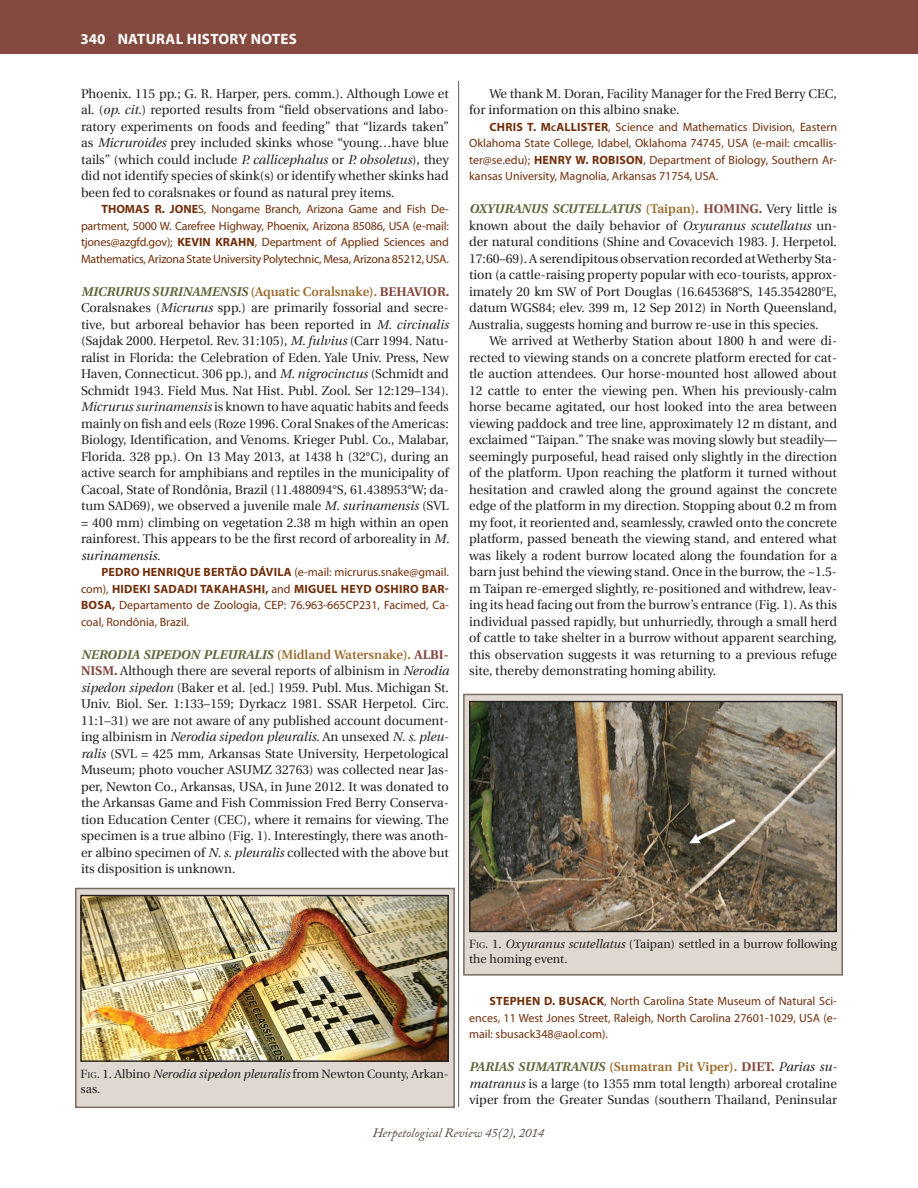
<style>
.page{position:relative;width:918px;height:1188px;background:#fff}
.page>*{position:absolute;margin:0;border:0;box-sizing:border-box;transform-origin:0 0}
.t1{font:700 15px "Myriad Pro";letter-spacing:.02em;color:#fff}
.Nat_Hist_nested_para{font:12.75px/16.5px "Utopia";color:#231f20;text-align:justify}
.t2{font:italic 12.75px "Adobe Caslon";color:#504137}
.Geo_Dist_authors{font:12px/16.5px "Myriad Pro";color:#712e09;text-align:justify}
.t3{font:12px/15px "Utopia";color:#231f20}
.s1{font-style:italic}
.s2{font-weight:700}
.s3{font-weight:700;font-style:italic;color:#63673c}
.s4{font-weight:600;color:#9a6a2c}
.s5{font-weight:700;color:#84493f}
.s6{font-weight:700;font-size:8.4px}
.s7{font-style:inherit}
.s8{font-size:8.4px}
</style>
<div class="page">
<hr style="left:458px;top:81px;width:1px;height:1026px;background:#5e5e5c">
<div style="left:0;top:0;width:918px;height:54px;background:#84493f"></div>
<div style="left:75px;top:888px;width:380px;height:220px;background:#ded8d1;border:2px solid #7a6a5f"></div>
<img style="left:82px;top:897px;width:365px;height:163px">
<div style="left:80px;top:895px;width:369px;height:167px;border:1px solid #231f20"></div>
<div style="left:463px;top:694px;width:380px;height:282px;background:#ded8d1;border:2px solid #7a6a5f"></div>
<img style="left:471px;top:703px;width:364px;height:227px">
<div style="left:469px;top:701px;width:368px;height:231px;border:1px solid #231f20"></div>
<p class="t1" style="left:80px;top:29px;width:218px">340 NATURAL HISTORY NOTES</p>
<p class="Nat_Hist_nested_para" style="left:81px;top:85px;width:369px">Phoenix. 115 pp.; G. R. Harper, pers. comm.). Although Lowe et al. (<span class="s1">op. cit</span>.) reported results from “field observations and labo&shy;ratory experiments on foods and feeding” that “lizards taken” as <span class="s1">Micruroides</span> prey included skinks whose “young…have blue tails” (which could include <span class="s1">P. callicephalus</span> or <span class="s1">P. obsoletus</span>), they did not identify species of skink(s) or identify whether skinks had been fed to coralsnakes or found as natural prey items.</p>
<p class="Geo_Dist_authors" style="left:81px;top:201px;width:369px;text-indent:20px"><span class="s2">THOMAS R. JONE</span>S, Nongame Branch, Arizona Game and Fish De&shy;partment, 5000 W. Carefree Highway, Phoenix, Arizona 85086, USA (e-mail: tjones@azgfd.gov); <span class="s2">KEVIN KRAHN</span>, Department of Applied Sciences and Mathematics, Arizona State University Polytechnic, Mesa, Arizona 85212, USA.</p>
<p class="Nat_Hist_nested_para" style="left:81px;top:283px;width:370px"><span class="s3">MICRURUS SURINAMENSIS</span> <span class="s4">(Aquatic Coralsnake).</span> <span class="s5">BEHAVIOR.<br></span>Coralsnakes (<span class="s1">Micrurus</span> spp.) are primarily fossorial and secre&shy;tive, but arboreal behavior has been reported in <span class="s1">M. circinalis </span>(Sajdak 2000. Herpetol. Rev. 31:105), <span class="s1">M. fulvius</span> (Carr 1994. Natu&shy;ralist in Florida: the Celebration of Eden. Yale Univ. Press, New Haven, Connecticut. 306 pp.), and <span class="s1">M. nigrocinctus</span> (Schmidt and Schmidt 1943. Field Mus. Nat Hist. Publ. Zool. Ser 12:129–134).<br><span class="s1">Micrurus surinamensis</span> is known to have aquatic habits and feeds mainly on fish and eels (Roze 1996. Coral Snakes of the Americas:<br>Biology, Identification, and Venoms. Krieger Publ. Co., Malabar, Florida. 328 pp.). On 13 May 2013, at 1438 h (32°C), during an active search for amphibians and reptiles in the municipality of Cacoal, State of Rondônia, Brazil (11.488094°S, 61.438953°W; da&shy;tum SAD69), we observed a juvenile male <span class="s1">M. surinamensis</span> (SVL = 400 mm) climbing on vegetation 2.38 m high within an open rainforest. This appears to be the first record of arboreality in <span class="s1">M. surinamensis</span>.</p>
<p class="Geo_Dist_authors" style="left:81px;top:564px;width:369px;text-indent:20px"><span class="s2">PEDRO HENRIQUE BERTÃO DÁVILA</span> (e-mail: micrurus.snake@gmail. com), <span class="s2">HIDEKI SADADI TAKAHASHI,</span> and <span class="s2">MIGUEL HEYD OSHIRO BAR-BOSA,</span> Departamento de Zoologia, CEP: 76.963-665CP231, Facimed, Ca&shy;coal, Rondônia, Brazil.</p>
<p class="Nat_Hist_nested_para" style="left:81px;top:646px;width:369px"><span class="s3">NERODIA SIPEDON PLEURALIS</span> <span class="s4">(Midland Watersnake).</span> <span class="s5">ALBI-NISM.</span> Although there are several reports of albinism in <span class="s1">Nerodia sipedon sipedon</span> (Baker et al. [ed.] 1959. Publ. Mus. Michigan St.<br>Univ. Biol. Ser. 1:133–159; Dyrkacz 1981. SSAR Herpetol. Circ.<br>11:1–31) we are not aware of any published account document&shy;ing albinism in <span class="s1">Nerodia sipedon pleuralis</span>. An unsexed <span class="s1">N. s. pleu&shy;ralis</span> (SVL = 425 mm, Arkansas State University, Herpetological Museum; photo voucher ASUMZ 32763) was collected near Jas&shy;per, Newton Co., Arkansas, USA, in June 2012. It was donated to the Arkansas Game and Fish Commission Fred Berry Conserva&shy;tion Education Center (CEC), where it remains for viewing. The specimen is a true albino (Fig. 1). Interestingly, there was anoth&shy;er albino specimen of <span class="s1">N. s. pleuralis</span> collected with the above but its disposition is unknown.</p>
<p class="Nat_Hist_nested_para" style="left:469px;top:85px;width:369px;text-indent:20px">We thank M. Doran, Facility Manager for the Fred Berry CEC, for information on this albino snake.</p>
<p class="Geo_Dist_authors" style="left:469px;top:118px;width:369px;text-indent:20px"><span class="s2">CHRIS T. M</span><span class="s6">c</span><span class="s2">ALLISTER</span>, Science and Mathematics Division, Eastern Oklahoma State College, Idabel, Oklahoma 74745, USA (e-mail: cmcallis&shy;ter@se.edu); <span class="s2">HENRY W. ROBISON</span>, Department of Biology, Southern Ar&shy;kansas University, Magnolia, Arkansas 71754, USA.</p>
<p class="Nat_Hist_nested_para" style="left:469px;top:201px;width:369px"><span class="s3">OXYURANUS SCUTELLATUS</span> <span class="s4">(Taipan).</span> <span class="s5">HOMING.</span> Very little is known about the daily behavior of <span class="s1">Oxyuranus scutellatus</span> un&shy;der natural conditions (Shine and Covacevich 1983. J. Herpetol.<br>17:60–69). A serendipitous observation recorded at Wetherby Sta&shy;tion (a cattle-raising property popular with eco-tourists, approx&shy;imately 20 km SW of Port Douglas (16.645368°S, 145.354280°E, datum WGS84; elev. 399 m, 12 Sep 2012) in North Queensland, Australia, suggests homing and burrow re-use in this species.</p>
<p class="Nat_Hist_nested_para" style="left:469px;top:333px;width:369px;text-indent:20px">We arrived at Wetherby Station about 1800 h and were di&shy;rected to viewing stands on a concrete platform erected for cat&shy;tle auction attendees. Our horse-mounted host allowed about 12 cattle to enter the viewing pen. When his previously-calm horse became agitated, our host looked into the area between viewing paddock and tree line, approximately 12 m distant, and exclaimed “Taipan.” The snake was moving slowly but steadily— seemingly purposeful, head raised only slightly in the direction of the platform. Upon reaching the platform it turned without hesitation and crawled along the ground against the concrete edge of the platform in my direction. Stopping about 0.2 m from my foot, it reoriented and, seamlessly, crawled onto the concrete platform, passed beneath the viewing stand, and entered what was likely a rodent burrow located along the foundation for a barn just behind the viewing stand. Once in the burrow, the ~1.5- m Taipan re-emerged slightly, re-positioned and withdrew, leav&shy;ing its head facing out from the burrow’s entrance (Fig. 1). As this individual passed rapidly, but unhurriedly, through a small herd of cattle to take shelter in a burrow without apparent searching, this observation suggests it was returning to a previous refuge site, thereby demonstrating homing ability.</p>
<p class="t3" style="left:81px;top:1066px;width:369px"><span class="s7">F</span><span class="s8">ig</span><span class="s7">.</span> 1. Albino <span class="s1">Nerodia sipedon pleuralis</span> from Newton County, Arkan&shy;sas.</p>
<p class="t3" style="left:469px;top:937px;width:369px"><span class="s7">F</span><span class="s8">ig</span><span class="s7">. 1.</span> <span class="s1">Oxyuranus scutellatus</span> (Taipan) settled in a burrow following the homing event.</p>
<p class="Geo_Dist_authors" style="left:469px;top:993px;width:369px;text-indent:20px"><span class="s2">STEPHEN D. BUSACK</span>, North Carolina State Museum of Natural Sci&shy;ences, 11 West Jones Street, Raleigh, North Carolina 27601-1029, USA (e&shy;mail: sbusack348@aol.com).</p>
<p class="Nat_Hist_nested_para" style="left:469px;top:1059px;width:369px"><span class="s3">PARIAS SUMATRANUS</span> <span class="s4">(Sumatran Pit Viper).</span> <span class="s5">DIET.</span> <span class="s1">Parias su&shy;matranus</span> is a large (to 1355 mm total length) arboreal crotaline viper from the Greater Sundas (southern Thailand, Peninsular</p>
<p class="t2" style="left:373px;top:1126px;width:173px">Herpetological Review 45(2), 2014</p>
</div>
